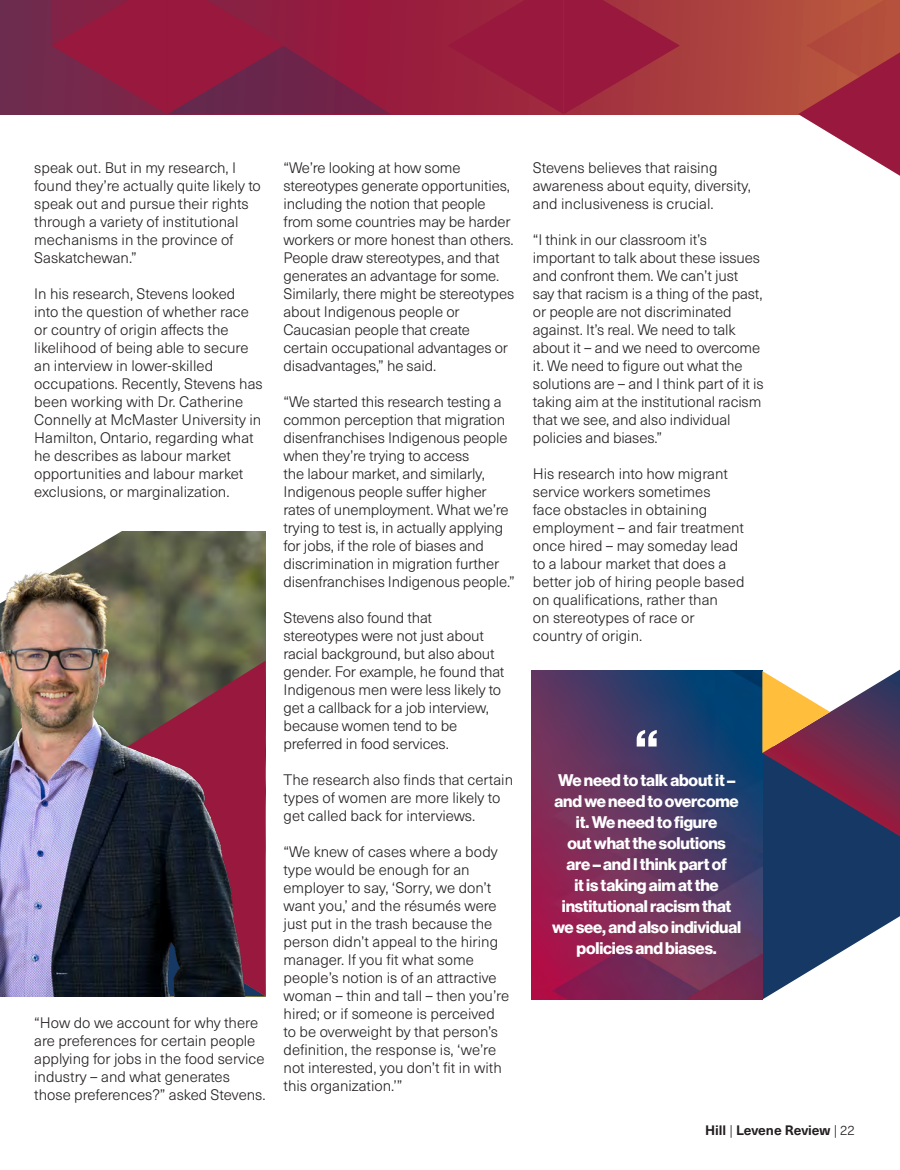
<style>
.page{position:relative;width:900px;height:1170px;background:#fff}
.page>*{position:absolute;margin:0;border:0;box-sizing:border-box;transform-origin:0 0}
._3_Column_Body{font:55.5px "N Haas Grotesk DS Pro 75 Bd";color:#fff}
._3_Column_Body-2{font:16.5px/21px "N Haas Grotesk DS Pro 75 Bd";letter-spacing:-.01em;color:#fff;text-align:center}
._3_Column_Body-3{font:300 15px/18px "Neue Haas Unica W1 G";color:#231f20}
.t1{font:700 13.5px "Neue Haas Unica W1 G";color:#231f20}
.s1{font-weight:300}
</style>
<div class="page">
<img style="left:531px;top:671px;width:231px;height:329px">
<svg style="left:0;top:0;width:798px;height:114px;background:#993541"></svg>
<img style="left:0;top:531px;width:266px;height:130px">
<svg style="left:447px;top:0;width:233px;height:114px;background:#9b223d"></svg>
<svg style="left:52px;top:0;width:339px;height:114px;background:#891d42"></svg>
<svg style="left:762px;top:669px;width:138px;height:331px"></svg>
<img style="left:0;top:661px;width:266px;height:335px">
<img style="left:0;top:531px;width:132px;height:86px">
<svg style="left:798px;top:0;width:102px;height:176px"></svg>
<p class="_3_Column_Body-3" style="left:34px;top:158px;width:228px">speak out. But in my research, I found they’re actually quite likely to speak out and pursue their rights through a variety of institutional mechanisms in the province of<br>Saskatchewan.”</p>
<p class="_3_Column_Body-3" style="left:34px;top:284px;width:230px">In his research, Stevens looked into the question of whether race or country of origin affects the likelihood of being able to secure an interview in lower-skilled occupations. Recently, Stevens has been working with Dr. Catherine Connelly at McMaster University in Hamilton, Ontario, regarding what he describes as labour market opportunities and labour market exclusions, or marginalization.</p>
<p class="_3_Column_Body-3" style="left:34px;top:1013px;width:233px">“How do we account for why there are preferences for certain people applying for jobs in the food service industry – and what generates those preferences?” asked Stevens.</p>
<p class="_3_Column_Body-3" style="left:284px;top:158px;width:232px">“We’re looking at how some stereotypes generate opportunities, including the notion that people from some countries may be harder workers or more honest than others.<br>People draw stereotypes, and that generates an advantage for some.<br>Similarly, there might be stereotypes about Indigenous people or<br>Caucasian people that create certain occupational advantages or disadvantages,” he said.</p>
<p class="_3_Column_Body-3" style="left:284px;top:392px;width:233px">“We started this research testing a common perception that migration disenfranchises Indigenous people when they’re trying to access<br>the labour market, and similarly, Indigenous people suffer higher rates of unemployment. What we’re trying to test is, in actually applying for jobs, if the role of biases and discrimination in migration further disenfranchises Indigenous people.”</p>
<p class="_3_Column_Body-3" style="left:284px;top:608px;width:222px">Stevens also found that stereotypes were not just about racial background, but also about gender. For example, he found that<br>Indigenous men were less likely to get a callback for a job interview, because women tend to be preferred in food services.</p>
<p class="_3_Column_Body-3" style="left:284px;top:770px;width:231px">The research also finds that certain types of women are more likely to get called back for interviews.</p>
<p class="_3_Column_Body-3" style="left:284px;top:842px;width:227px">“We knew of cases where a body type would be enough for an employer to say, ‘Sorry, we don’t want you,’ and the résumés were just put in the trash because the person didn’t appeal to the hiring manager. If you fit what some people’s notion is of an attractive woman – thin and tall – then you’re hired; or if someone is perceived to be overweight by that person’s definition, the response is, ‘we’re not interested, you don’t fit in with this organization.’”</p>
<p class="_3_Column_Body-3" style="left:533px;top:158px;width:220px">Stevens believes that raising awareness about equity, diversity, and inclusiveness is crucial.</p>
<p class="_3_Column_Body-3" style="left:533px;top:230px;width:232px">“I think in our classroom it’s important to talk about these issues and confront them. We can’t just<br>say that racism is a thing of the past, or people are not discriminated against. It’s real. We need to talk about it – and we need to overcome it. We need to figure out what the solutions are – and I think part of it is taking aim at the institutional racism that we see, and also individual policies and biases.”</p>
<p class="_3_Column_Body-3" style="left:533px;top:464px;width:213px">His research into how migrant service workers sometimes<br>face obstacles in obtaining employment – and fair treatment once hired – may someday lead to a labour market that does a better job of hiring people based on qualifications, rather than<br>on stereotypes of race or country of origin.</p>
<p class="_3_Column_Body" style="left:635px;top:718px;width:25px">“</p>
<p class="_3_Column_Body-2" style="left:552px;top:770px;width:191px">We need to talk about it – and we need to overcome it. We need to figure<br>out what the solutions<br>are – and I think part of<br>it is taking aim at the institutional racism that we see, and also individual policies and biases.</p>
<p class="t1" style="left:705px;top:1120px;width:151px">Hill <span class="s1">|</span> Levene Review <span class="s1">| 22</span></p>
</div>
